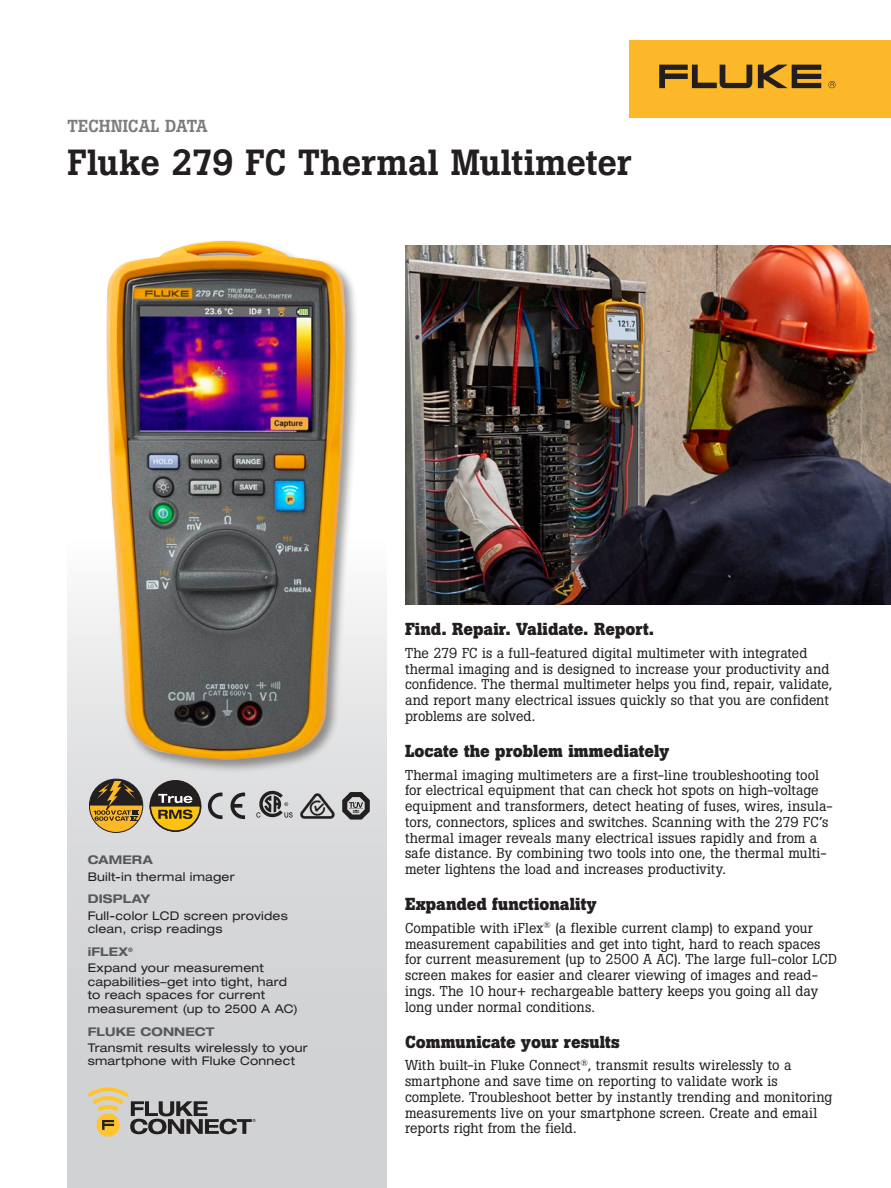
<style>
.page{position:relative;width:891px;height:1188px;background:#fff}
.page>*{position:absolute;margin:0;border:0;box-sizing:border-box;transform-origin:0 0}
.Headline{font:500 36px "Boton Pro";letter-spacing:-.005em;color:#231f20}
.Subhead_1{font:700 17.25px "Boton Pro";color:#231f20}
.Document_title{font:500 17.25px "Boton Pro";color:#7a7c7f}
.Body_Bullet{font:14.25px/15.8px "Boton Pro";letter-spacing:.005em;color:#231f20}
.Gradient_body{font:expanded 12px/13.5px "Helvetica Neue LT Pro";letter-spacing:.02em;color:#231f20}
.Gradient_subhead{font:700 expanded 12px "Helvetica Neue LT Pro";letter-spacing:.01em;color:#57585a}
</style>
<div class="page">
<div style="left:629px;top:40px;width:262px;height:78px;background:#fcb828"></div>
<svg style="left:758px;top:65px;width:63px;height:23px"></svg>
<svg style="left:659px;top:65px;width:93px;height:23px"></svg>
<svg style="left:828px;top:81px;width:8px;height:7px"></svg>
<div style="left:68px;top:540px;width:319px;height:648px;background:#d1d2d4"></div>
<div style="left:104px;top:239px;width:256px;height:535px;background:#231f20;opacity:.45"></div>
<img style="left:106px;top:239px;width:239px;height:521px">
<img style="left:405px;top:245px;width:486px;height:359px">
<svg style="left:256px;top:791px;width:37px;height:27px"></svg>
<svg style="left:208px;top:793px;width:14px;height:26px"></svg>
<svg style="left:230px;top:793px;width:15px;height:26px"></svg>
<svg style="left:300px;top:793px;width:35px;height:26px"></svg>
<svg style="left:342px;top:792px;width:28px;height:28px"></svg>
<svg style="left:89px;top:779px;width:54px;height:53px"></svg>
<div style="left:150px;top:781px;width:51px;height:50px;background:#231f20;border-radius:50%"></div>
<svg style="left:149px;top:794px;width:53px;height:38px"></svg>
<svg style="left:96px;top:1113px;width:24px;height:24px"></svg>
<svg style="left:87px;top:1087px;width:169px;height:47px"></svg>
<p class="Document_title" style="left:68px;top:115px;width:142px">TECHNICAL DATA</p>
<p class="Headline" style="left:68px;top:140px;width:566px">Fluke 279 FC Thermal Multimeter</p>
<p class="Gradient_subhead" style="left:88px;top:852px;width:66px">CAMERA</p>
<p class="Gradient_body" style="left:88px;top:869px;width:148px">Built-in thermal imager</p>
<p class="Gradient_subhead" style="left:88px;top:891px;width:64px">DISPLAY</p>
<p class="Gradient_body" style="left:88px;top:908px;width:202px">Full-color LCD screen provides clean, crisp readings</p>
<p class="Gradient_subhead" style="left:88px;top:944px;width:47px">iFLEX<sup>®</sup></p>
<p class="Gradient_body" style="left:88px;top:961px;width:212px">Expand your measurement capabilities–get into tight, hard to reach spaces for current measurement (up to 2500 A AC)</p>
<p class="Gradient_subhead" style="left:88px;top:1024px;width:128px">FLUKE CONNECT</p>
<p class="Gradient_body" style="left:88px;top:1041px;width:222px">Transmit results wirelessly to your smartphone with Fluke Connect</p>
<p class="Subhead_1" style="left:405px;top:618px;width:251px">Find. Repair. Validate. Report.</p>
<p class="Body_Bullet" style="left:405px;top:645px;width:429px">The 279 FC is a full-featured digital multimeter with integrated thermal imaging and is designed to increase your productivity and confidence. The thermal multimeter helps you find, repair, validate, and report many electrical issues quickly so that you are confident problems are solved.</p>
<p class="Subhead_1" style="left:405px;top:740px;width:266px">Locate the problem immediately</p>
<p class="Body_Bullet" style="left:405px;top:767px;width:429px">Thermal imaging multimeters are a first-line troubleshooting tool for electrical equipment that can check hot spots on high-voltage equipment and transformers, detect heating of fuses, wires, insula&shy;tors, connectors, splices and switches. Scanning with the 279 FC’s thermal imager reveals many electrical issues rapidly and from a safe distance. By combining two tools into one, the thermal multi&shy;meter lightens the load and increases productivity.</p>
<p class="Subhead_1" style="left:405px;top:893px;width:193px">Expanded functionality</p>
<p class="Body_Bullet" style="left:405px;top:920px;width:433px">Compatible with iFlex<sup>®</sup> (a flexible current clamp) to expand your measurement capabilities and get into tight, hard to reach spaces for current measurement (up to 2500 A AC). The large full-color LCD screen makes for easier and clearer viewing of images and read&shy;ings. The 10 hour+ rechargeable battery keeps you going all day long under normal conditions.</p>
<p class="Subhead_1" style="left:405px;top:1031px;width:216px">Communicate your results</p>
<p class="Body_Bullet" style="left:405px;top:1058px;width:429px">With built-in Fluke Connect<sup>®</sup>, transmit results wirelessly to a smartphone and save time on reporting to validate work is complete. Troubleshoot better by instantly trending and monitoring measurements live on your smartphone screen. Create and email reports right from the field.</p>
</div>
